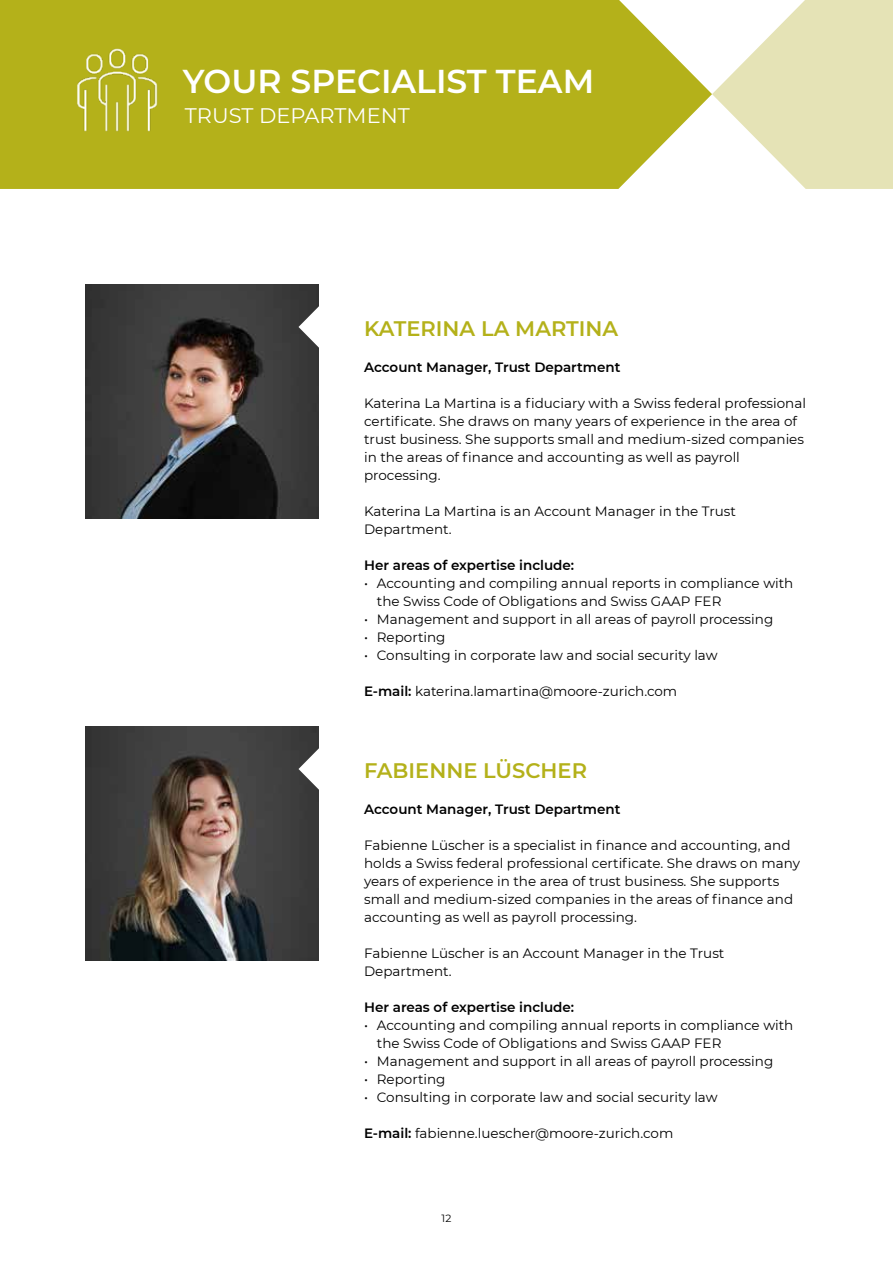
<style>
.page{position:relative;width:893px;height:1263px;background:#fff}
.page>*{position:absolute;margin:0;border:0;box-sizing:border-box;transform-origin:0 0}
.t1{font:600 33px "Montserrat";color:#fff}
.t2{font:600 21px "Montserrat";color:#b4b11a}
.t3{font:21px "Montserrat";color:#fff}
.t4{font:13.5px/18px "Montserrat";color:#000}
.t5{font:600 13.5px "Montserrat";color:#000}
.t6{font:10.5px "Montserrat";color:#000}
.s1{font-weight:600}
</style>
<div class="page">
<img style="left:85px;top:284px;width:234px;height:234px">
<img style="left:85px;top:726px;width:234px;height:234px">
<div style="left:0;top:0;width:712px;height:189px;background:#b4b11a"></div>
<svg style="left:712px;top:0;width:181px;height:189px"></svg>
<img style="left:61px;top:34px;width:112px;height:113px">
<svg style="left:298px;top:305px;width:21px;height:43px"></svg>
<svg style="left:298px;top:747px;width:21px;height:43px"></svg>
<h1 class="t1" style="left:183px;top:58px;width:413px">YOUR SPECIALIST TEAM</h1>
<h2 class="t3" style="left:185px;top:101px;width:226px">TRUST DEPARTMENT</h2>
<h2 class="t2" style="left:364px;top:314px;width:256px">KATERINA LA MARTINA</h2>
<p class="t5" style="left:364px;top:358px;width:258px">Account Manager, Trust Department</p>
<p class="t4" style="left:364px;top:394px;width:443px">Katerina La Martina is a fiduciary with a Swiss federal professional certificate. She draws on many years of experience in the area of trust business. She supports small and medium-sized companies in the areas of finance and accounting as well as payroll processing.</p>
<p class="t4" style="left:364px;top:502px;width:373px">Katerina La Martina is an Account Manager in the Trust<br>Department.</p>
<p class="t5" style="left:364px;top:556px;width:212px">Her areas of expertise include:</p>
<p class="t4" style="left:377px;top:574px;width:418px;text-indent:-13px">• Accounting and compiling annual reports in compliance with the Swiss Code of Obligations and Swiss GAAP FER</p>
<p class="t4" style="left:364px;top:610px;width:411px">• Management and support in all areas of payroll processing</p>
<p class="t4" style="left:364px;top:628px;width:83px">• Reporting</p>
<p class="t4" style="left:364px;top:646px;width:355px">• Consulting in corporate law and social security law</p>
<p class="t4" style="left:364px;top:682px;width:315px"><span class="s1">E-mail:</span> katerina.lamartina@moore-zurich.com</p>
<h2 class="t2" style="left:364px;top:756px;width:224px">FABIENNE LÜSCHER</h2>
<p class="t5" style="left:364px;top:800px;width:258px">Account Manager, Trust Department</p>
<p class="t4" style="left:364px;top:836px;width:437px">Fabienne Lüscher is a specialist in finance and accounting, and holds a Swiss federal professional certificate. She draws on many years of experience in the area of trust business. She supports small and medium-sized companies in the areas of finance and accounting as well as payroll processing.</p>
<p class="t4" style="left:364px;top:944px;width:362px">Fabienne Lüscher is an Account Manager in the Trust<br>Department.</p>
<p class="t5" style="left:364px;top:998px;width:212px">Her areas of expertise include:</p>
<p class="t4" style="left:377px;top:1016px;width:418px;text-indent:-13px">• Accounting and compiling annual reports in compliance with the Swiss Code of Obligations and Swiss GAAP FER</p>
<p class="t4" style="left:364px;top:1052px;width:411px">• Management and support in all areas of payroll processing</p>
<p class="t4" style="left:364px;top:1070px;width:83px">• Reporting</p>
<p class="t4" style="left:364px;top:1088px;width:355px">• Consulting in corporate law and social security law</p>
<p class="t4" style="left:364px;top:1124px;width:311px"><span class="s1">E-mail:</span> fabienne.luescher@moore-zurich.com</p>
<p class="t6" style="left:442px;top:1211px;width:11px">12</p>
</div>
